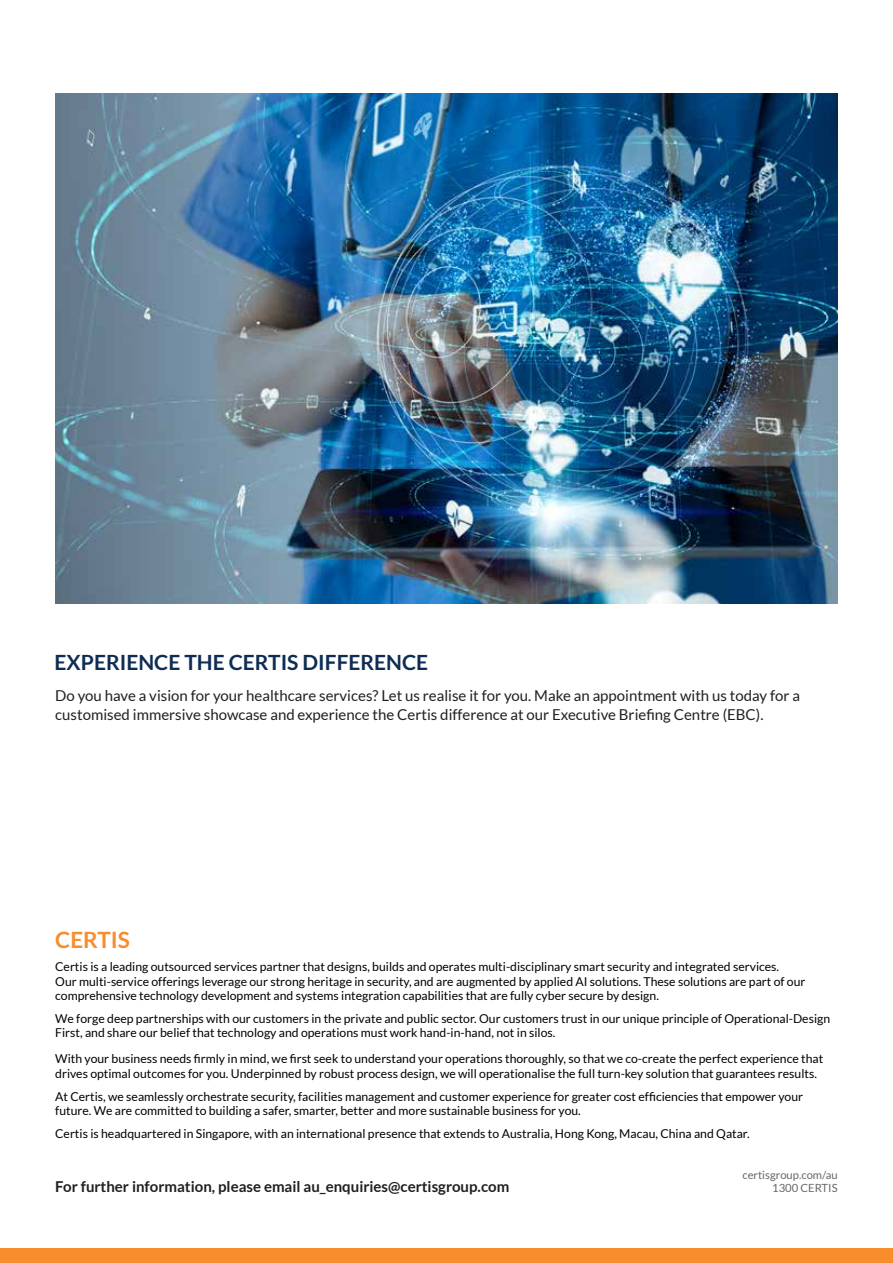
<style>
.page{position:relative;width:893px;height:1263px;background:#fff}
.page>*{position:absolute;margin:0;border:0;box-sizing:border-box;transform-origin:0 0}
.t1{font:700 22.5px "Lato";color:#f78d2d}
.t2{font:700 21px "Lato";color:#0f2d52}
.t3{font:15px/19.5px "Lato";color:#211f20}
.t4{font:700 15px "Lato";color:#211f20}
.t5{font:12.15px/14.7px "Lato";color:#000}
.t6{font:11.25px/13.5px "Lato";color:#666767;text-align:right}
</style>
<div class="page">
<div style="left:0;top:1248px;width:893px;height:15px;background:#f78d2d"></div>
<img style="left:55px;top:94px;width:783px;height:510px">
<h2 class="t2" style="left:55px;top:650px;width:375px">EXPERIENCE THE CERTIS DIFFERENCE</h2>
<p class="t3" style="left:55px;top:685px;width:746px">Do you have a vision for your healthcare services? Let us realise it for you. Make an appointment with us today for a customised immersive showcase and experience the Certis difference at our Executive Briefing Centre (EBC).</p>
<h1 class="t1" style="left:55px;top:927px;width:76px">CERTIS</h1>
<p class="t5" style="left:55px;top:959px;width:752px">Certis is a leading outsourced services partner that designs, builds and operates multi-disciplinary smart security and integrated services.<br>Our multi-service offerings leverage our strong heritage in security, and are augmented by applied AI solutions. These solutions are part of our comprehensive technology development and systems integration capabilities that are fully cyber secure by design.</p>
<p class="t5" style="left:55px;top:1011px;width:776px">We forge deep partnerships with our customers in the private and public sector. Our customers trust in our unique principle of Operational-Design<br>First, and share our belief that technology and operations must work hand-in-hand, not in silos.</p>
<p class="t5" style="left:55px;top:1051px;width:769px">With your business needs firmly in mind, we first seek to understand your operations thoroughly, so that we co-create the perfect experience that drives optimal outcomes for you. Underpinned by robust process design, we will operationalise the full turn-key solution that guarantees results.</p>
<p class="t5" style="left:55px;top:1089px;width:749px">At Certis, we seamlessly orchestrate security, facilities management and customer experience for greater cost efficiencies that empower your future. We are committed to building a safer, smarter, better and more sustainable business for you.</p>
<p class="t5" style="left:55px;top:1126px;width:696px">Certis is headquartered in Singapore, with an international presence that extends to Australia, Hong Kong, Macau, China and Qatar.</p>
<p class="t4" style="left:55px;top:1178px;width:456px">For further information, please email au_enquiries@certisgroup.com</p>
<p class="t6" style="left:742px;top:1167px;width:97px">certisgroup.com/au<br>1300 CERTIS</p>
</div>
